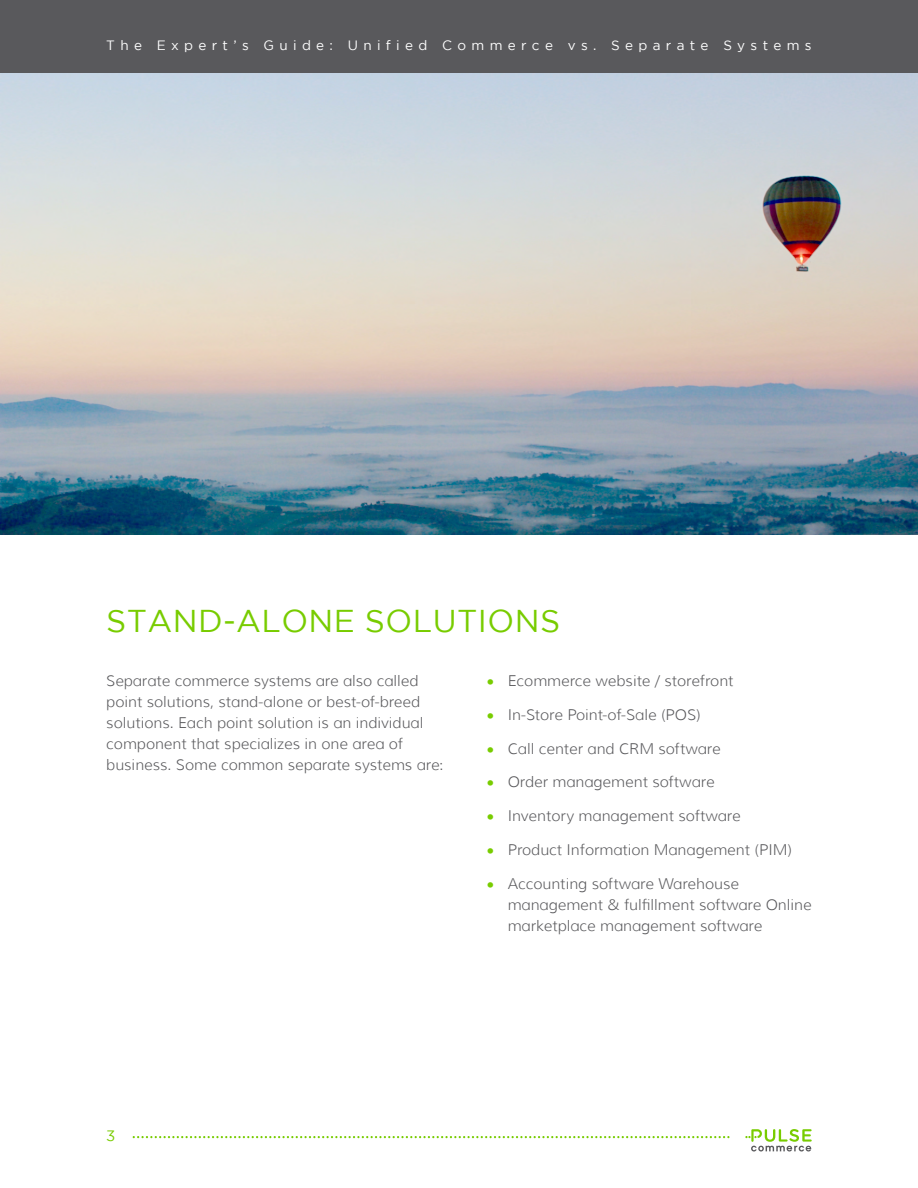
<style>
.page{position:relative;width:918px;height:1188px;background:#fff}
.page>*{position:absolute;margin:0;border:0;box-sizing:border-box;transform-origin:0 0}
.t1{font:31.5px "Gotham";letter-spacing:.015em;color:#78cc00}
.Body{font:300 15px/21px "Muli";color:#59595c}
.Body-2{font:15px "Gotham";color:#78cc00}
.t2{font:13.5px "Gotham";letter-spacing:.395em;color:#fff}
.s1{font-weight:700;color:#78cc00}
</style>
<div class="page">
<svg style="left:0;top:72px;width:918px;height:462px;background:#b3bbbf"></svg>
<div style="left:0;top:0;width:918px;height:72px;background:#59595c"></div>
<svg style="left:745px;top:1129px;width:67px;height:23px"></svg>
<svg style="left:133px;top:1136px;width:597px;height:2px"></svg>
<p class="t2" style="left:106px;top:38px;width:707px">The Expert’s Guide: Unified Commerce vs. Separate Systems</p>
<h2 class="t1" style="left:106px;top:603px;width:455px">STAND-ALONE SOLUTIONS</h2>
<p class="Body" style="left:106px;top:670px;width:339px">Separate commerce systems are also called point solutions, stand-alone or best-of-breed solutions. Each point solution is an individual component that specializes in one area of business. Some common separate systems are:</p>
<p class="Body" style="left:486px;top:670px;width:249px"><span class="s1">•</span> Ecommerce website / storefront</p>
<p class="Body" style="left:486px;top:704px;width:216px"><span class="s1">•</span> In-Store Point-of-Sale (POS)</p>
<p class="Body" style="left:486px;top:738px;width:236px"><span class="s1">•</span> Call center and CRM software</p>
<p class="Body" style="left:486px;top:772px;width:230px"><span class="s1">•</span> Order management software</p>
<p class="Body" style="left:486px;top:805px;width:256px"><span class="s1">•</span> Inventory management software</p>
<p class="Body" style="left:486px;top:839px;width:307px"><span class="s1">•</span> Product Information Management (PIM)</p>
<p class="Body" style="left:508px;top:873px;width:306px;text-indent:-21px"><span class="s1">•</span> Accounting software Warehouse management &amp; fulfillment software Online marketplace management software</p>
<p class="Body-2" style="left:106px;top:1127px;width:11px">3</p>
</div>
